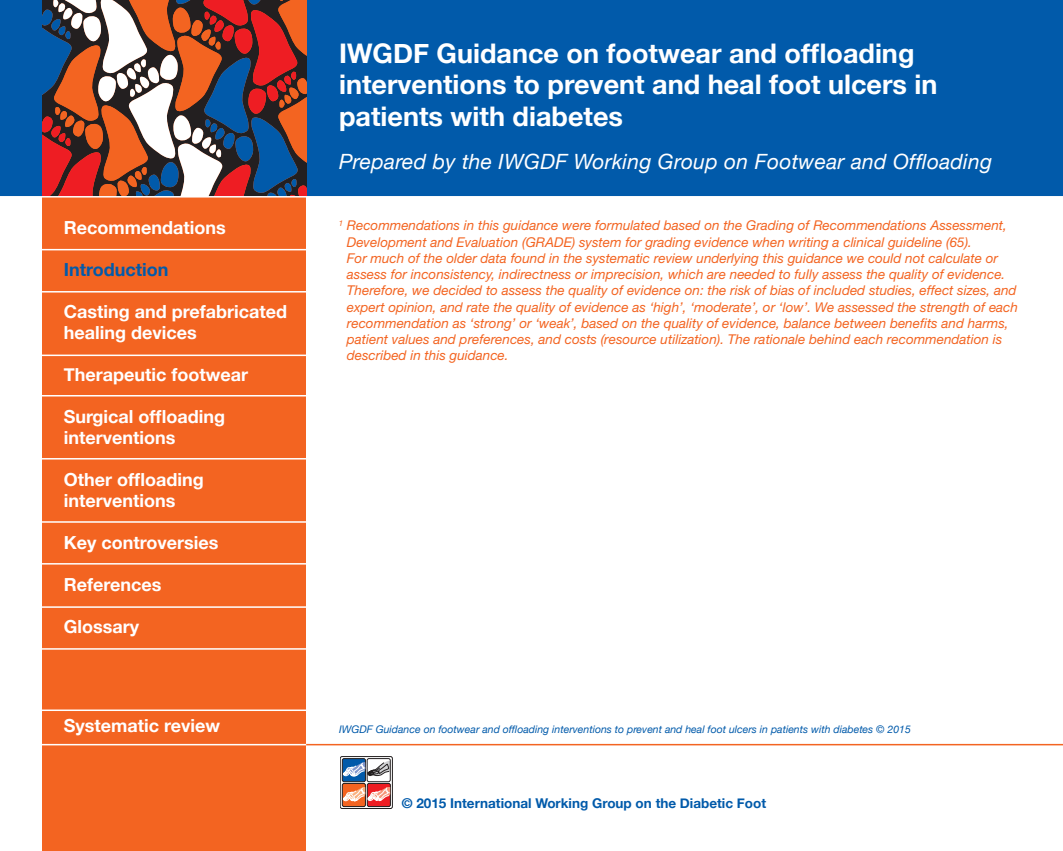
<style>
.page{position:relative;width:1063px;height:851px;background:#fff}
.page>*{position:absolute;margin:0;border:0;box-sizing:border-box;transform-origin:0 0}
.t1{font:700 27px/31.5px "Helvetica Neue";color:#fff}
.t2{font:italic 21px "Helvetica Neue";letter-spacing:.015em;color:#fff}
.t3{font:700 18px/21px "Helvetica Neue";color:#fff}
.t4{font:700 18px "Helvetica Neue";color:#015aaa}
.t5{font:italic 13.5px/16.2px "Helvetica Neue LT";color:#f36421}
.t6{font:700 13.5px "Helvetica Neue";color:#015aaa}
.t7{font:italic 10.5px "Helvetica Neue";color:#015aaa}
</style>
<div class="page">
<div style="left:0;top:0;width:1063px;height:196px;background:#015aaa"></div>
<div style="left:43px;top:0;width:263px;height:850px;background:#f36421"></div>
<hr style="left:306px;top:743px;width:757px;height:2px;background:#f36421">
<svg style="left:43px;top:0;width:263px;height:196px"></svg>
<hr style="left:0;top:196px;width:1063px;height:1px;background:#fff">
<div style="left:340px;top:756px;width:52px;height:52px;border:1px solid #231f20;border-radius:2px"></div>
<div style="left:367px;top:783px;width:23px;height:23px;background:#ee1d23;border-radius:2px"></div>
<div style="left:367px;top:783px;width:23px;height:23px;border:1px solid #231f20;border-radius:2px"></div>
<div style="left:342px;top:783px;width:23px;height:23px;background:#f36421;border-radius:2px"></div>
<div style="left:342px;top:783px;width:24px;height:23px;border:1px solid #231f20;border-radius:2px"></div>
<div style="left:342px;top:758px;width:24px;height:23px;border:1px solid #231f20;border-radius:2px"></div>
<svg style="left:343px;top:758px;width:47px;height:44px"></svg>
<hr style="left:0;top:249px;width:306px;height:1px;background:#fff">
<hr style="left:0;top:291px;width:306px;height:1px;background:#fff">
<hr style="left:0;top:354px;width:306px;height:2px;background:#fff">
<hr style="left:0;top:521px;width:306px;height:1px;background:#fff">
<hr style="left:0;top:395px;width:306px;height:1px;background:#fff">
<hr style="left:0;top:458px;width:306px;height:1px;background:#fff">
<hr style="left:0;top:563px;width:306px;height:1px;background:#fff">
<hr style="left:0;top:606px;width:306px;height:1px;background:#fff">
<hr style="left:0;top:648px;width:306px;height:1px;background:#fff">
<hr style="left:0;top:743px;width:306px;height:2px;background:#fff">
<hr style="left:0;top:709px;width:306px;height:2px;background:#fff">
<h3 class="t3" style="left:64px;top:216px;width:163px">Recommendations</h3>
<h3 class="t4" style="left:64px;top:258px;width:106px">Introduction</h3>
<h3 class="t3" style="left:64px;top:300px;width:225px">Casting and prefabricated healing devices</h3>
<h3 class="t3" style="left:64px;top:363px;width:186px">Therapeutic footwear</h3>
<h3 class="t3" style="left:64px;top:405px;width:163px">Surgical offloading interventions</h3>
<h3 class="t3" style="left:64px;top:468px;width:141px">Other offloading interventions</h3>
<h3 class="t3" style="left:64px;top:531px;width:156px">Key controversies</h3>
<h3 class="t3" style="left:64px;top:573px;width:99px">References</h3>
<h3 class="t3" style="left:64px;top:615px;width:77px">Glossary</h3>
<h3 class="t3" style="left:64px;top:715px;width:158px">Systematic review</h3>
<h1 class="t1" style="left:339px;top:36px;width:600px">IWGDF Guidance on footwear and offloading interventions to prevent and heal foot ulcers in patients with diabetes</h1>
<h2 class="t2" style="left:339px;top:149px;width:655px">Prepared by the IWGDF Working Group on Footwear and Offloading</h2>
<p class="t5" style="left:347px;top:217px;width:673px;text-indent:-8px"><sup>1</sup> Recommendations in this guidance were formulated based on the Grading of Recommendations Assessment, Development and Evaluation (GRADE) system for grading evidence when writing a clinical guideline (65).<br>For much of the older data found in the systematic review underlying this guidance we could not calculate or assess for inconsistency, indirectness or imprecision, which are needed to fully assess the quality of evidence.<br>Therefore, we decided to assess the quality of evidence on: the risk of bias of included studies, effect sizes, and expert opinion, and rate the quality of evidence as ‘high’, ‘moderate’, or ‘low’. We assessed the strength of each recommendation as ‘strong’ or ‘weak’, based on the quality of evidence, balance between benefits and harms, patient values and preferences, and costs (resource utilization). The rationale behind each recommendation is described in this guidance.</p>
<p class="t7" style="left:339px;top:722px;width:573px">IWGDF Guidance on footwear and offloading interventions to prevent and heal foot ulcers in patients with diabetes © 2015</p>
<p class="t6" style="left:402px;top:794px;width:366px">© 2015 International Working Group on the Diabetic Foot</p>
</div>
